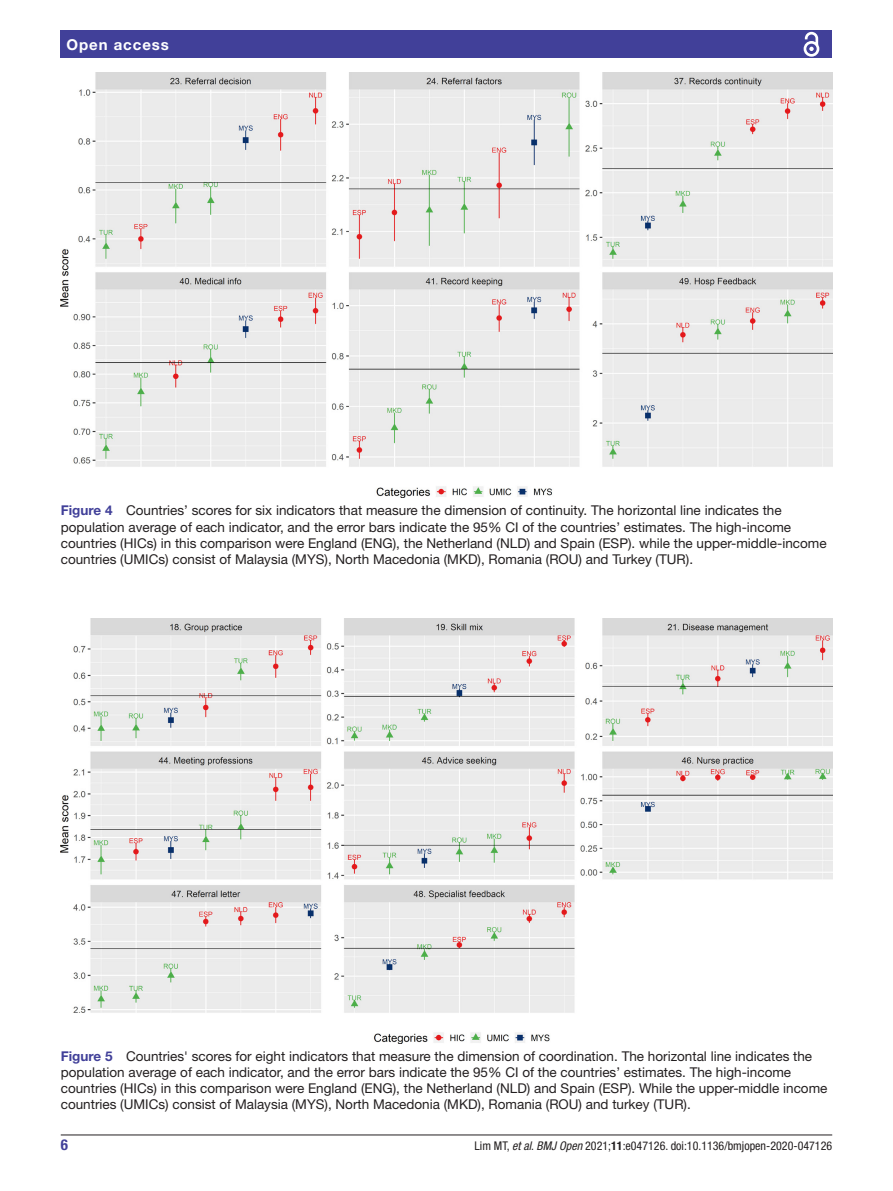
<style>
.page{position:relative;width:893px;height:1191px;background:#fff}
.page>*{position:absolute;margin:0;border:0;box-sizing:border-box;transform-origin:0 0}
.t1{font:700 15px "Helvetica Neue LT Std";letter-spacing:.065em;color:#fff}
.t2{font:700 condensed 15px "Helvetica Neue LT Std";color:#414099}
.t3{font:13.5px/16.2px "Helvetica Neue LT Std";color:#231f20}
.t4{font:condensed 12px "Helvetica Neue LT Std";color:#231f20}
.s1{font-weight:700;color:#414099}
.s2{font-style:italic}
.s3{font-weight:700}
</style>
<div class="page">
<hr style="left:61px;top:1134px;width:771px;height:1px;background:#231f20">
<div style="left:61px;top:31px;width:771px;height:27px;background:#414099"></div>
<svg style="left:803px;top:31px;width:17px;height:26px"></svg>
<img style="left:61px;top:73px;width:771px;height:425px">
<img style="left:61px;top:618px;width:771px;height:425px">
<p class="t1" style="left:66px;top:35px;width:104px">Open access</p>
<p class="t3" style="left:61px;top:502px;width:767px"><span class="s1">Figure 4</span> Countries’ scores for six indicators that measure the dimension of continuity. The horizontal line indicates the population average of each indicator, and the error bars indicate the 95% CI of the countries’ estimates. The high-income countries (HICs) in this comparison were England (ENG), the Netherland (NLD) and Spain (ESP). while the upper-middle-income countries (UMICs) consist of Malaysia (MYS), North Macedonia (MKD), Romania (ROU) and Turkey (TUR).</p>
<p class="t3" style="left:61px;top:1047px;width:768px"><span class="s1">Figure 5</span> Countries' scores for eight indicators that measure the dimension of coordination. The horizontal line indicates the population average of each indicator, and the error bars indicate the 95% CI of the countries’ estimates. The high-income countries (HICs) in this comparison were England (ENG), the Netherland (NLD) and Spain (ESP). While the upper-middle income countries (UMICs) consist of Malaysia (MYS), North Macedonia (MKD), Romania (ROU) and turkey (TUR).</p>
<p class="t2" style="left:61px;top:1135px;width:9px">6</p>
<p class="t4" style="left:475px;top:1138px;width:359px">Lim MT, <span class="s2">et al</span>. <span class="s2">BMJ Open</span> 2021;<span class="s3">11</span>:e047126. doi:10.1136/bmjopen-2020-047126</p>
</div>
